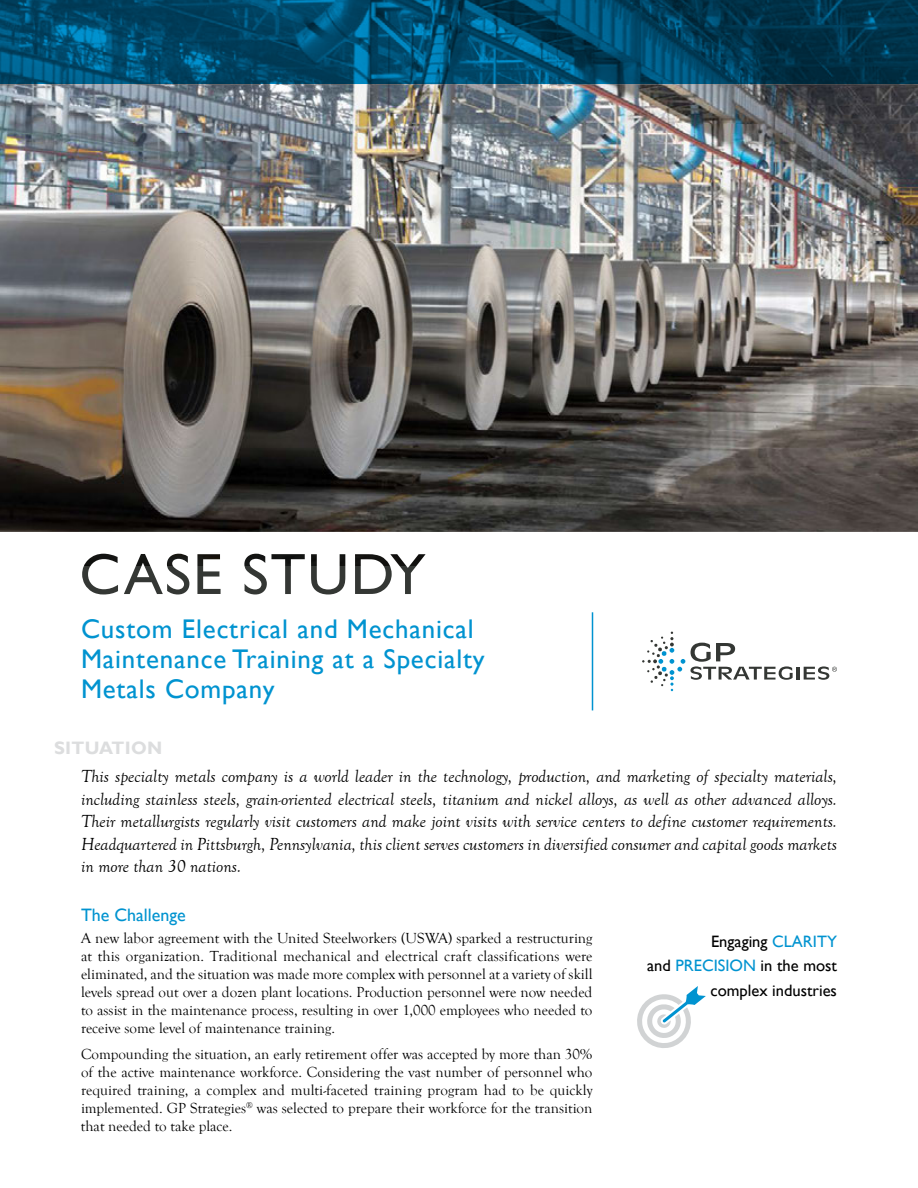
<style>
.page{position:relative;width:918px;height:1188px;background:#fff}
.page>*{position:absolute;margin:0;border:0;box-sizing:border-box;transform-origin:0 0}
.t1{font:27px/30px "Gill Sans";letter-spacing:.03em;color:#0093d0}
.t2{font:italic 18px/22.5px "Goudy Old Style T";color:#000;text-align:justify}
.t3{font:18px "Gill Sans";color:#0093d0}
.t4{font:700 18px "Gill Sans";letter-spacing:.02em;color:#dcddde}
.t5{font:16.5px/24.5px "Gill Sans";color:#000;text-align:right}
.t6{font:15px/18px "Goudy Old Style T";color:#000;text-align:justify}
.s1{color:#0093d0}
</style>
<div class="page">
<img style="left:0;top:84px;width:918px;height:448px">
<svg style="left:0;top:0;width:918px;height:84px;background:#004768"></svg>
<svg style="left:637px;top:986px;width:69px;height:62px"></svg>
<svg style="left:82px;top:553px;width:512px;height:61px"></svg>
<svg style="left:642px;top:632px;width:195px;height:59px"></svg>
<hr style="left:592px;top:612px;width:1px;height:98px;background:#0093d0">
<h1 class="t1" style="left:81px;top:614px;width:405px">Custom Electrical and Mechanical<br>Maintenance Training at a Specialty<br>Metals Company</h1>
<p class="t4" style="left:54px;top:738px;width:110px">SITUATION</p>
<p class="t2" style="left:81px;top:766px;width:758px">This specialty metals company is a world leader in the technology, production, and marketing of specialty materials, including stainless steels, grain-oriented electrical steels, titanium and nickel alloys, as well as other advanced alloys.<br>Their metallurgists regularly visit customers and make joint visits with service centers to define customer requirements.<br>Headquartered in Pittsburgh, Pennsylvania, this client serves customers in diversified consumer and capital goods markets in more than 30 nations.</p>
<p class="t3" style="left:81px;top:905px;width:106px">The Challenge</p>
<p class="t6" style="left:81px;top:929px;width:513px">A new labor agreement with the United Steelworkers (USWA) sparked a restructuring at this organization. Traditional mechanical and electrical craft classifications were eliminated, and the situation was made more complex with personnel at a variety of skill levels spread out over a dozen plant locations. Production personnel were now needed to assist in the maintenance process, resulting in over 1,000 employees who needed to receive some level of maintenance training.</p>
<p class="t6" style="left:81px;top:1046px;width:513px">Compounding the situation, an early retirement offer was accepted by more than 30% of the active maintenance workforce. Considering the vast number of personnel who required training, a complex and multi-faceted training program had to be quickly implemented. GP Strategies<sup>®</sup> was selected to prepare their workforce for the transition that needed to take place.</p>
<p class="t5" style="left:647px;top:929px;width:191px">Engaging <span class="s1">CLARITY<br></span>and <span class="s1">PRECISION</span> in the most complex industries</p>
</div>
